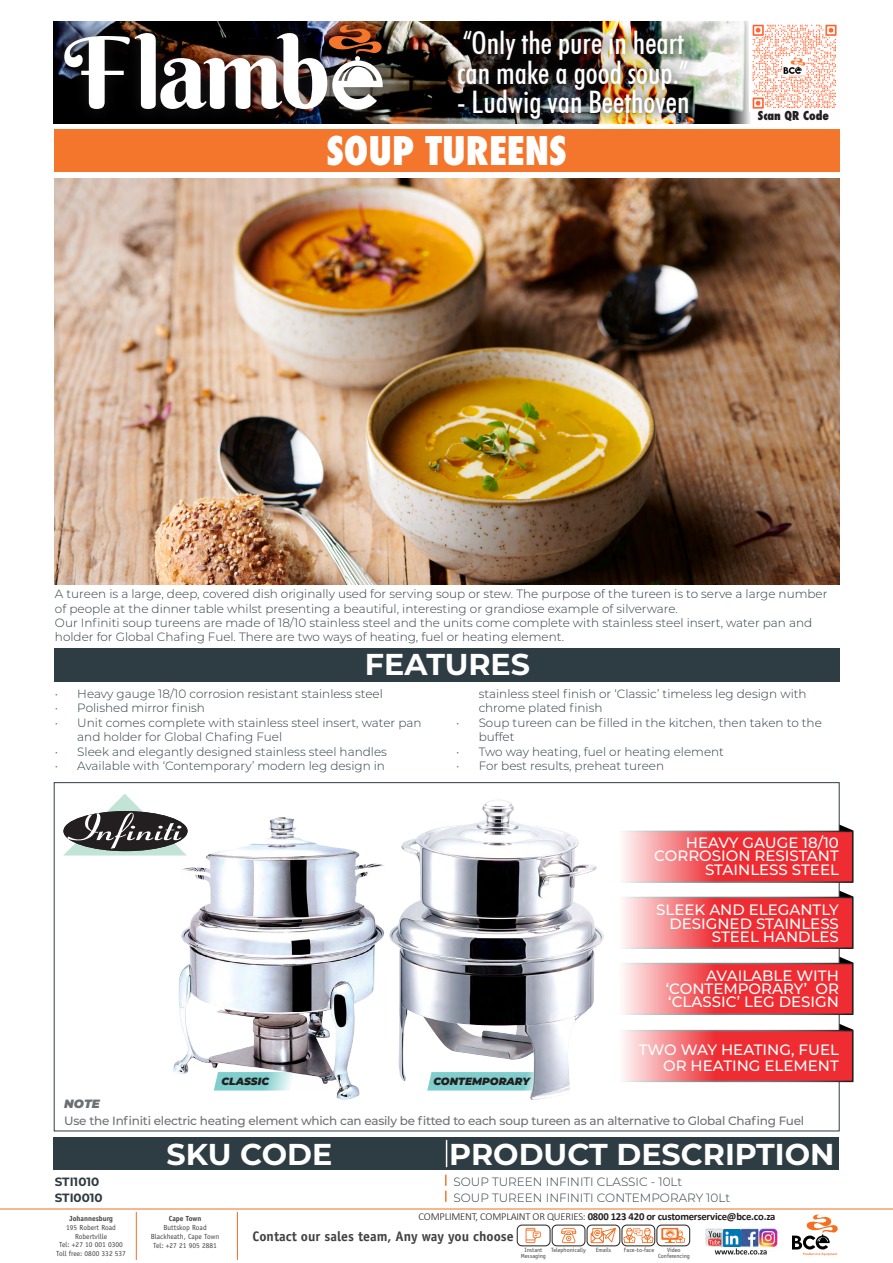
<style>
.page{position:relative;width:893px;height:1263px;background:#fff}
.page>*{position:absolute;margin:0;border:0;box-sizing:border-box;transform-origin:0 0}
.t1{font:800 condensed 38.4px "Futura";color:#fff}
.t2{font:500 condensed 31.05px/29.5px "Futura BT";color:#fff}
.t3{font:700 30.15px "Montserrat";color:#fff}
.t4{font:500 15px/13.2px "Montserrat";color:#fff;text-align:right}
.t5{font:700 13.8px "Officina Sans";color:#414042}
.t6{font:300 12px/14.4px "Montserrat";color:#2e3c43}
.t7{font:500 12px "Montserrat";letter-spacing:-.02em;color:#6e6f71}
.t8{font:700 12px/15.9px "Montserrat";color:#2e3c43}
.t9{font:800 condensed 12px "Futura";color:#231f20}
.t10{font:italic 900 12px "Montserrat";color:#6d6e71}
.t11{font:700 10.65px "Calibri";letter-spacing:-.02em;color:#231f20}
.t12{font:italic 900 10.5px "Montserrat";color:#231f20}
.t13{font:7.35px/8.9px "Officina Sans";color:#414042;text-align:center}
.t14{font:700 7.35px "Officina Sans";color:#414042}
.t15{font:6.15px/5.6px "Officina Sans";color:#414042;text-align:center}
.s1{color:#6d747a}
.s2{font-weight:300}
</style>
<div class="page">
<img style="left:397px;top:21px;width:353px;height:102px">
<img style="left:752px;top:24px;width:85px;height:85px">
<div style="left:49px;top:18px;width:348px;height:106px;background:#231f20;opacity:.75"></div>
<img style="left:64px;top:25px;width:319px;height:85px">
<svg style="left:792px;top:1214px;width:46px;height:42px"></svg>
<hr style="left:136px;top:1212px;width:1px;height:48px;background:#f36f21">
<hr style="left:237px;top:1212px;width:1px;height:48px;background:#f36f21">
<hr style="left:0;top:1209px;width:893px;height:1px;background:#f36f21">
<div style="left:517px;top:1225px;width:33px;height:21px;border:1px solid #231f20;border-radius:5px"></div>
<div style="left:552px;top:1225px;width:33px;height:21px;border:1px solid #231f20;border-radius:5px"></div>
<div style="left:587px;top:1225px;width:33px;height:21px;border:1px solid #231f20;border-radius:5px"></div>
<div style="left:622px;top:1225px;width:33px;height:21px;border:1px solid #231f20;border-radius:5px"></div>
<div style="left:657px;top:1225px;width:33px;height:21px;border:1px solid #231f20;border-radius:5px"></div>
<svg style="left:591px;top:1228px;width:25px;height:15px"></svg>
<svg style="left:526px;top:1228px;width:15px;height:15px"></svg>
<svg style="left:561px;top:1228px;width:16px;height:15px"></svg>
<svg style="left:623px;top:1228px;width:31px;height:15px"></svg>
<svg style="left:661px;top:1228px;width:24px;height:15px"></svg>
<img style="left:741px;top:1228px;width:37px;height:20px">
<img style="left:705px;top:1228px;width:36px;height:18px">
<svg style="left:715px;top:1248px;width:52px;height:6px"></svg>
<div style="left:54px;top:130px;width:785px;height:42px;background:#f4762c"></div>
<div style="left:55px;top:649px;width:785px;height:33px;background:#2e3c43"></div>
<div style="left:53px;top:1137px;width:785px;height:33px;background:#2e3c43"></div>
<svg style="left:445px;top:1175px;width:2px;height:10px"></svg>
<svg style="left:445px;top:1191px;width:2px;height:10px"></svg>
<svg style="left:446px;top:1140px;width:1px;height:26px"></svg>
<svg style="left:623px;top:824px;width:231px;height:60px;background:#ec6c70"></svg>
<svg style="left:623px;top:891px;width:231px;height:59px;background:#eb696d"></svg>
<svg style="left:624px;top:957px;width:230px;height:59px;background:#ea696d"></svg>
<img style="left:55px;top:179px;width:785px;height:406px">
<img style="left:446px;top:21px;width:254px;height:109px">
<svg style="left:623px;top:1024px;width:231px;height:59px;background:#eb696e"></svg>
<svg style="left:63px;top:794px;width:110px;height:61px"></svg>
<img style="left:389px;top:800px;width:215px;height:300px">
<img style="left:173px;top:817px;width:212px;height:283px">
<h2 class="t2" style="left:458px;top:28px;width:233px">“Only the pure in heart can make a good soup.”</h2>
<h2 class="t2" style="left:457px;top:87px;width:234px">- Ludwig van Beethoven</h2>
<h1 class="t1" style="left:326px;top:125px;width:242px">SOUP TUREENS</h1>
<p class="t9" style="left:758px;top:108px;width:73px">Scan QR Code</p>
<p class="t6" style="left:55px;top:586px;width:774px">A tureen is a large, deep, covered dish originally used for serving soup or stew. The purpose of the tureen is to serve a large number of people at the dinner table whilst presenting a beautiful, interesting or grandiose example of silverware.<br>Our Infiniti soup tureens are made of 18/10 stainless steel and the units come complete with stainless steel insert, water pan and holder for Global Chafing Fuel. There are two ways of heating, fuel or heating element.</p>
<h3 class="t3" style="left:365px;top:643px;width:167px">FEATURES</h3>
<p class="t6" style="left:55px;top:686px;width:330px"><span class="s1">•</span> Heavy gauge 18/10 corrosion resistant stainless steel</p>
<p class="t6" style="left:55px;top:701px;width:152px"><span class="s1">•</span> Polished mirror finish</p>
<p class="t6" style="left:77px;top:715px;width:346px;text-indent:-22px"><span class="s1">•</span> Unit comes complete with stainless steel insert, water pan and holder for Global Chafing Fuel</p>
<p class="t6" style="left:55px;top:744px;width:334px"><span class="s1">•</span> Sleek and elegantly designed stainless steel handles</p>
<p class="t6" style="left:55px;top:758px;width:332px"><span class="s1">•</span> Available with ‘Contemporary’ modern leg design in</p>
<p class="t6" style="left:479px;top:686px;width:329px">stainless steel finish or ‘Classic’ timeless leg design with chrome plated finish</p>
<p class="t6" style="left:479px;top:715px;width:345px;text-indent:-22px"><span class="s1">•</span> Soup tureen can be filled in the kitchen, then taken to the buffet</p>
<p class="t6" style="left:456px;top:744px;width:269px"><span class="s1">•</span> Two way heating, fuel or heating element</p>
<p class="t6" style="left:456px;top:758px;width:210px"><span class="s1">•</span> For best results, preheat tureen</p>
<p class="t4" style="left:654px;top:836px;width:186px">HEAVY GAUGE 18/10<br>CORROSION RESISTANT<br>STAINLESS STEEL</p>
<p class="t4" style="left:656px;top:903px;width:184px">SLEEK AND ELEGANTLY<br>DESIGNED STAINLESS<br>STEEL HANDLES</p>
<p class="t4" style="left:666px;top:968px;width:175px;text-align:justify;text-indent:40px">AVAILABLE WITH ‘CONTEMPORARY’ OR ‘CLASSIC’ LEG DESIGN</p>
<p class="t4" style="left:639px;top:1041px;width:202px;line-height:16.2px">TWO WAY HEATING, FUEL<br>OR HEATING ELEMENT</p>
<p class="t12" style="left:221px;top:1073px;width:49px">CLASSIC</p>
<p class="t12" style="left:433px;top:1073px;width:98px">CONTEMPORARY</p>
<p class="t10" style="left:64px;top:1095px;width:37px">NOTE</p>
<p class="t7" style="left:64px;top:1112px;width:741px">Use the Infiniti electric heating element which can easily be fitted to each soup tureen as an alternative to Global Chafing Fuel</p>
<h3 class="t3" style="left:166px;top:1133px;width:167px">SKU CODE</h3>
<h3 class="t3" style="left:449px;top:1133px;width:387px">PRODUCT DESCRIPTION</h3>
<p class="t8" style="left:55px;top:1173px;width:49px">STI1010<br>STI0010</p>
<p class="t14" style="left:69px;top:1214px;width:45px">Johannesburg</p>
<p class="t13" style="left:56px;top:1223px;width:71px">195 Robert Road<br>Robertville<br>Tel: +27 10 001 0300<br>Toll free: 0800 332 537</p>
<p class="t14" style="left:169px;top:1214px;width:34px">Cape Town</p>
<p class="t13" style="left:151px;top:1223px;width:70px">Buttskop Road<br>Blackheath, Cape Town<br>Tel: +27 21 905 2881</p>
<p class="t6" style="left:454px;top:1174px;width:230px">SOUP TUREEN INFINITI CLASSIC - 10Lt</p>
<p class="t6" style="left:454px;top:1190px;width:278px">SOUP TUREEN INFINITI CONTEMPORARY 10Lt</p>
<p class="t11" style="left:419px;top:1210px;width:358px"><span class="s2">COMPLIMENT, COMPLAINT OR QUERIES:</span> 0800 123 420 or customerservice@bce.co.za</p>
<p class="t15" style="left:521px;top:1247px;width:27px">Instant<br>Messaging</p>
<p class="t15" style="left:658px;top:1247px;width:33px">Video<br>Conferencing</p>
<p class="t5" style="left:252px;top:1227px;width:263px">Contact our sales team, Any way you choose</p>
<p class="t15" style="left:551px;top:1247px;width:36px">Telephonically</p>
<p class="t15" style="left:596px;top:1247px;width:17px">Emails</p>
<p class="t15" style="left:624px;top:1247px;width:32px">Face-to-face</p>
</div>
